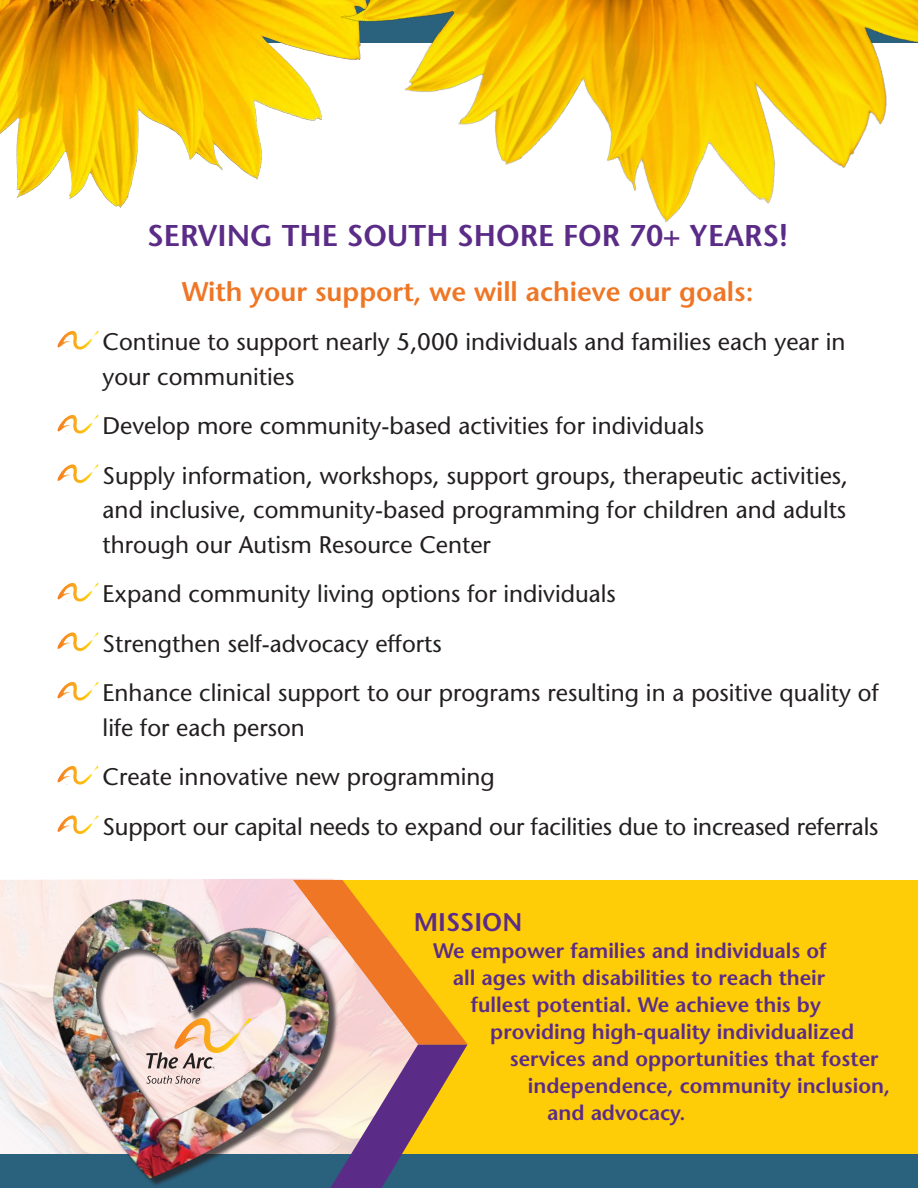
<style>
.page{position:relative;width:918px;height:1188px;background:#fff}
.page>*{position:absolute;margin:0;border:0;box-sizing:border-box;transform-origin:0 0}
.t1{font:600 30px "Stone Sans";color:#5b2c87}
.t2{font:600 27px "Stone Sans";color:#ee7625}
.t3{font:600 25.5px "Stone Sans";color:#5b2c87}
.t4{font:24px/34.5px "Stone Sans";color:#231f20}
.t5{font:600 21px "Stone Sans";color:#5b2c87}
</style>
<div class="page">
<div style="left:224px;top:880px;width:694px;height:283px;background:#fecd08"></div>
<div style="left:0;top:1155px;width:918px;height:33px;background:#2a627e"></div>
<svg style="left:366px;top:911px;width:102px;height:277px"></svg>
<svg style="left:57px;top:331px;width:42px;height:19px"></svg>
<svg style="left:57px;top:415px;width:42px;height:19px"></svg>
<svg style="left:57px;top:464px;width:42px;height:19px"></svg>
<svg style="left:57px;top:583px;width:42px;height:19px"></svg>
<svg style="left:57px;top:632px;width:42px;height:19px"></svg>
<svg style="left:57px;top:682px;width:42px;height:19px"></svg>
<svg style="left:57px;top:766px;width:42px;height:19px"></svg>
<svg style="left:57px;top:815px;width:42px;height:19px"></svg>
<img style="left:0;top:878px;width:366px;height:310px">
<svg style="left:146px;top:1018px;width:108px;height:51px;background:#ebd2bf"></svg>
<svg style="left:146px;top:1076px;width:54px;height:8px"></svg>
<img style="left:0;top:0;width:295px;height:208px">
<img style="left:295px;top:0;width:623px;height:223px">
<p class="t1" style="left:147px;top:218px;width:643px">SERVING THE SOUTH SHORE FOR 70+ YEARS!</p>
<p class="t2" style="left:182px;top:275px;width:573px">With your support, we will achieve our goals:</p>
<p class="t4" style="left:103px;top:325px;width:744px">Continue to support nearly 5,000 individuals and families each year in your communities</p>
<p class="t4" style="left:103px;top:409px;width:603px">Develop more community-based activities for individuals</p>
<p class="t4" style="left:103px;top:458px;width:747px;text-align:justify">Supply information, workshops, support groups, therapeutic activities, and inclusive, community-based programming for children and adults through our Autism Resource Center</p>
<p class="t4" style="left:103px;top:577px;width:515px">Expand community living options for individuals</p>
<p class="t4" style="left:103px;top:626px;width:341px">Strengthen self-advocacy efforts</p>
<p class="t4" style="left:103px;top:676px;width:778px">Enhance clinical support to our programs resulting in a positive quality of life for each person</p>
<p class="t4" style="left:103px;top:760px;width:394px">Create innovative new programming</p>
<p class="t4" style="left:103px;top:809px;width:777px">Support our capital needs to expand our facilities due to increased referrals</p>
<p class="t3" style="left:414px;top:907px;width:110px">MISSION</p>
<p class="t5" style="left:433px;top:938px;width:395px">We empower families and individuals of</p>
<p class="t5" style="left:453px;top:965px;width:374px">all ages with disabilities to reach their</p>
<p class="t5" style="left:471px;top:992px;width:352px">fullest potential. We achieve this by</p>
<p class="t5" style="left:490px;top:1019px;width:365px">providing high-quality individualized</p>
<p class="t5" style="left:510px;top:1046px;width:370px">services and opportunities that foster</p>
<p class="t5" style="left:528px;top:1073px;width:364px">independence, community inclusion,</p>
<p class="t5" style="left:547px;top:1100px;width:140px">and advocacy.</p>
</div>
